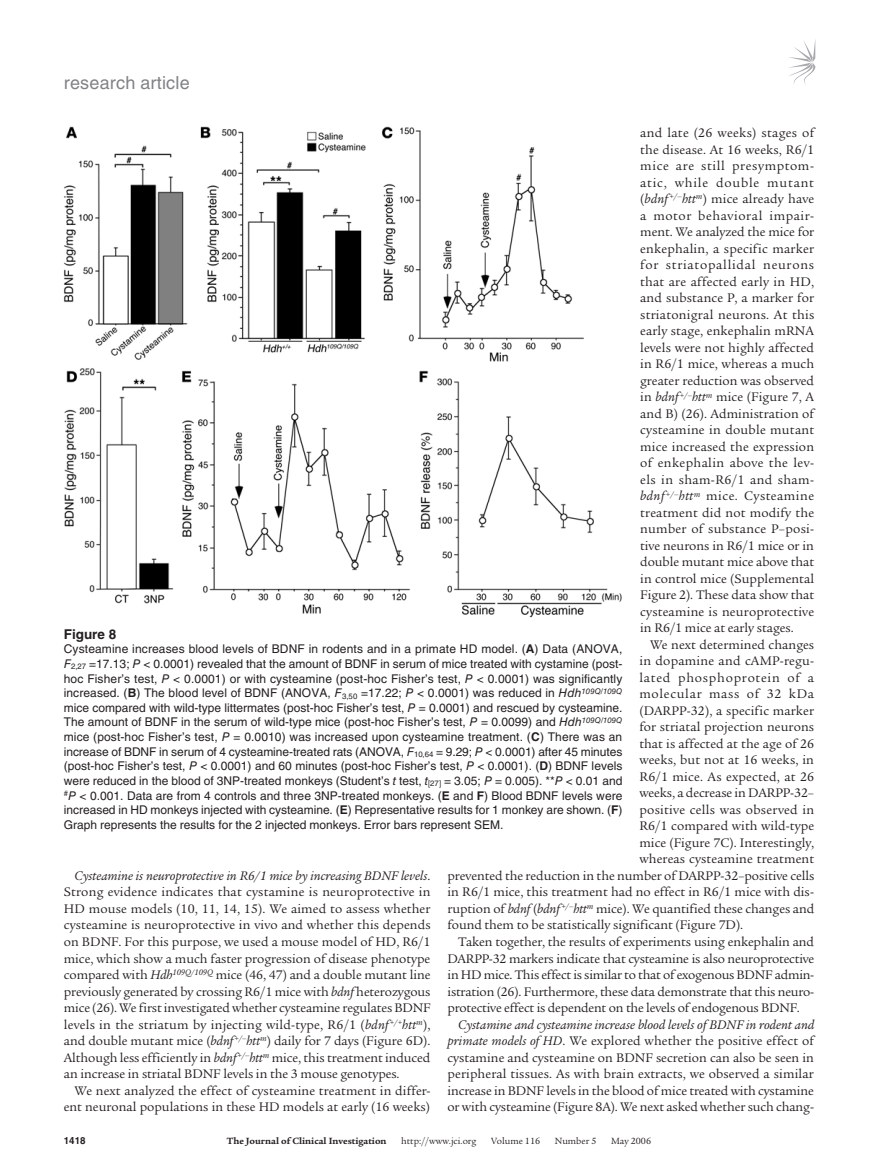
<style>
.page{position:relative;width:878px;height:1174px;background:#fff}
.page>*{position:absolute;margin:0;border:0;box-sizing:border-box;transform-origin:0 0}
.t1{font:18px "Helvetica LT Std";letter-spacing:.01em;color:#808285}
.t2{font:13.5px/16.5px "Legacy Serif Std";letter-spacing:-.005em;color:#231f20;text-align:justify}
.t3{font:13.5px "Legacy Serif Std";letter-spacing:.015em;color:#231f20}
.t4{font:13.5px "Legacy Serif Std";letter-spacing:.02em;color:#231f20}
.t5{font:13.5px "Legacy Serif Std";letter-spacing:.055em;color:#231f20}
.t6{font:13.5px "Legacy Serif Std";letter-spacing:.05em;color:#231f20}
.t7{font:700 13.5px "Helvetica LT Std";color:#231f20}
.t8{font:12px/14.7px "Helvetica LT Std";color:#231f20;text-align:justify}
.t9{font:9.75px "Legacy Serif Std";color:#231f20}
.t10{font:700 9.75px "Legacy Serif Std";color:#231f20}
.t11{font:700 9.75px "Helvetica LT Std";color:#231f20}
.s1{font-style:italic}
.s2{font-weight:700}
</style>
<div class="page">
<svg style="left:789px;top:41px;width:26px;height:44px"></svg>
<img style="left:64px;top:126px;width:558px;height:492px">
<h1 class="t1" style="left:64px;top:72px;width:127px">research article</h1>
<p class="t2" style="left:640px;top:125px;width:175px">and late (26 weeks) stages of the disease. At 16 weeks, R6/1 mice are still presymptom&shy;atic, while double mutant (<span class="s1">bdnf</span> <sup>+/–</sup><span class="s1">htt</span><sup>m</sup>) mice already have a motor behavioral impair&shy;ment. We analyzed the mice for enkephalin, a specific marker for striatopallidal neurons that are affected early in HD, and substance P, a marker for striatonigral neurons. At this early stage, enkephalin mRNA levels were not highly affected in R6/1 mice, whereas a much greater reduction was observed in <span class="s1">bdnf</span> <sup>+/–</sup><span class="s1">htt</span><sup>m</sup> mice (Figure 7, A and B) (26). Administration of cysteamine in double mutant mice increased the expression of enkephalin above the lev&shy;els in sham-R6/1 and sham&shy;<span class="s1">bdnf</span> <sup>+/–</sup><span class="s1">htt</span><sup>m</sup> mice. Cysteamine treatment did not modify the number of substance P–posi&shy;tive neurons in R6/1 mice or in double mutant mice above that in control mice (Supplemental Figure 2). These data show that cysteamine is neuroprotective in R6/1 mice at early stages.</p>
<p class="t2" style="left:650px;top:636px;width:166px">We next determined changes</p>
<p class="t3" style="left:639px;top:653px;width:176px">in dopamine and cAMP-regu-</p>
<p class="t5" style="left:639px;top:670px;width:176px">lated phosphoprotein of a</p>
<p class="t6" style="left:639px;top:686px;width:176px">molecular mass of 32 kDa</p>
<p class="t2" style="left:639px;top:702px;width:176px">(DARPP-32), a specific marker</p>
<p class="t2" style="left:639px;top:719px;width:176px">for striatal projection neurons</p>
<p class="t2" style="left:639px;top:735px;width:176px">that is affected at the age of 26</p>
<p class="t2" style="left:639px;top:752px;width:176px">weeks, but not at 16 weeks, in</p>
<p class="t3" style="left:639px;top:769px;width:176px">R6/1 mice. As expected, at 26</p>
<p class="t2" style="left:639px;top:785px;width:176px">weeks, a decrease in DARPP-32–</p>
<p class="t4" style="left:639px;top:802px;width:176px">positive cells was observed in</p>
<p class="t2" style="left:639px;top:818px;width:176px">R6/1 compared with wild-type</p>
<p class="t2" style="left:639px;top:834px;width:176px">mice (Figure 7C). Interestingly,</p>
<p class="t2" style="left:639px;top:851px;width:176px">whereas cysteamine treatment</p>
<p class="t2" style="left:447px;top:867px;width:368px">prevented the reduction in the number of DARPP-32–positive cells</p>
<p class="t2" style="left:447px;top:884px;width:368px">in R6/1 mice, this treatment had no effect in R6/1 mice with dis-</p>
<p class="t2" style="left:447px;top:900px;width:368px">ruption of <span class="s1">bdnf</span> (<span class="s1">bdnf</span> <sup>+/–</sup><span class="s1">htt</span><sup>m</sup> mice). We quantified these changes and</p>
<p class="t2" style="left:447px;top:917px;width:297px">found them to be statistically significant (Figure 7D).</p>
<p class="t2" style="left:458px;top:933px;width:357px">Taken together, the results of experiments using enkephalin and</p>
<p class="t2" style="left:447px;top:950px;width:368px">DARPP-32 markers indicate that cysteamine is also neuroprotective</p>
<p class="t2" style="left:447px;top:966px;width:368px">in HD mice. This effect is similar to that of exogenous BDNF admin-</p>
<p class="t2" style="left:447px;top:983px;width:368px">istration (26). Furthermore, these data demonstrate that this neuro-</p>
<p class="t2" style="left:447px;top:999px;width:354px">protective effect is dependent on the levels of endogenous BDNF.</p>
<p class="t2" style="left:447px;top:1016px;width:368px;text-indent:11px"><span class="s1">Cystamine and cysteamine increase blood levels of BDNF in rodent and primate models of HD</span>. We explored whether the positive effect of cystamine and cysteamine on BDNF secretion can also be seen in peripheral tissues. As with brain extracts, we observed a similar increase in BDNF levels in the blood of mice treated with cystamine or with cysteamine (Figure 8A). We next asked whether such chang-</p>
<p class="t7" style="left:64px;top:625px;width:54px">Figure 8</p>
<p class="t8" style="left:64px;top:641px;width:560px">Cysteamine increases blood levels of BDNF in rodents and in a primate HD model. (<span class="s2">A</span>) Data (ANOVA, <span class="s1">F</span><sub>2,27</sub> =17.13; <span class="s1">P</span> &lt; 0.0001) revealed that the amount of BDNF in serum of mice treated with cystamine (post&shy;hoc Fisher’s test, <span class="s1">P</span> &lt; 0.0001) or with cysteamine (post-hoc Fisher’s test, <span class="s1">P</span> &lt; 0.0001) was significantly increased. (<span class="s2">B</span>) The blood level of BDNF (ANOVA, <span class="s1">F</span><sub>3,50</sub> =17.22; <span class="s1">P</span> &lt; 0.0001) was reduced in <span class="s1">Hdh</span><sup>109Q/109Q </sup>mice compared with wild-type littermates (post-hoc Fisher’s test, <span class="s1">P</span> = 0.0001) and rescued by cysteamine.<br>The amount of BDNF in the serum of wild-type mice (post-hoc Fisher’s test, <span class="s1">P</span> = 0.0099) and <span class="s1">Hdh</span><sup>109Q/109Q </sup>mice (post-hoc Fisher’s test, <span class="s1">P</span> = 0.0010) was increased upon cysteamine treatment. (<span class="s2">C</span>) There was an increase of BDNF in serum of 4 cysteamine-treated rats (ANOVA, <span class="s1">F</span><sub>10,64</sub> = 9.29; <span class="s1">P</span> &lt; 0.0001) after 45 minutes (post-hoc Fisher’s test, <span class="s1">P</span> &lt; 0.0001) and 60 minutes (post-hoc Fisher’s test, <span class="s1">P</span> &lt; 0.0001). (<span class="s2">D</span>) BDNF levels were reduced in the blood of 3NP-treated monkeys (Student’s <span class="s1">t</span> test, <span class="s1">t</span><sub>[27]</sub> = 3.05; <span class="s1">P</span> = 0.005). **<span class="s1">P</span> &lt; 0.01 and <sup>#</sup><span class="s1">P</span> &lt; 0.001. Data are from 4 controls and three 3NP-treated monkeys. (<span class="s2">E</span> and <span class="s2">F</span>) Blood BDNF levels were increased in HD monkeys injected with cysteamine. (<span class="s2">E</span>) Representative results for 1 monkey are shown. (<span class="s2">F</span>)<br>Graph represents the results for the 2 injected monkeys. Error bars represent SEM.</p>
<p class="t2" style="left:64px;top:867px;width:368px;text-indent:11px"><span class="s1">Cysteamine is neuroprotective in R6/1 mice by increasing BDNF levels</span>.<br>Strong evidence indicates that cystamine is neuroprotective in HD mouse models (10, 11, 14, 15). We aimed to assess whether cysteamine is neuroprotective in vivo and whether this depends on BDNF. For this purpose, we used a mouse model of HD, R6/1 mice, which show a much faster progression of disease phenotype compared with <span class="s1">Hdh</span><sup>109Q/109Q</sup> mice (46, 47) and a double mutant line previously generated by crossing R6/1 mice with <span class="s1">bdnf</span> heterozygous mice (26). We first investigated whether cysteamine regulates BDNF levels in the striatum by injecting wild-type, R6/1 (<span class="s1">bdnf</span> <sup>+/+</sup><span class="s1">htt</span><sup>m</sup>), and double mutant mice (<span class="s1">bdnf</span><sup>+/–</sup><span class="s1">htt</span><sup>m</sup>) daily for 7 days (Figure 6D).<br>Although less efficiently in <span class="s1">bdnf</span><sup>+/–</sup><span class="s1">htt</span><sup>m</sup> mice, this treatment induced an increase in striatal BDNF levels in the 3 mouse genotypes.</p>
<p class="t2" style="left:64px;top:1082px;width:368px;text-align:right">We next analyzed the effect of cysteamine treatment in differ&shy;ent neuronal populations in these HD models at early (16 weeks)</p>
<p class="t11" style="left:64px;top:1134px;width:23px">1418</p>
<p class="t10" style="left:227px;top:1135px;width:161px">The Journal of Clinical Investigation</p>
<p class="t9" style="left:401px;top:1135px;width:77px">http://www.jci.org</p>
<p class="t9" style="left:491px;top:1135px;width:50px">Volume 116</p>
<p class="t9" style="left:555px;top:1135px;width:43px">Number 5</p>
<p class="t9" style="left:611px;top:1135px;width:41px">May 2006</p>
</div>
